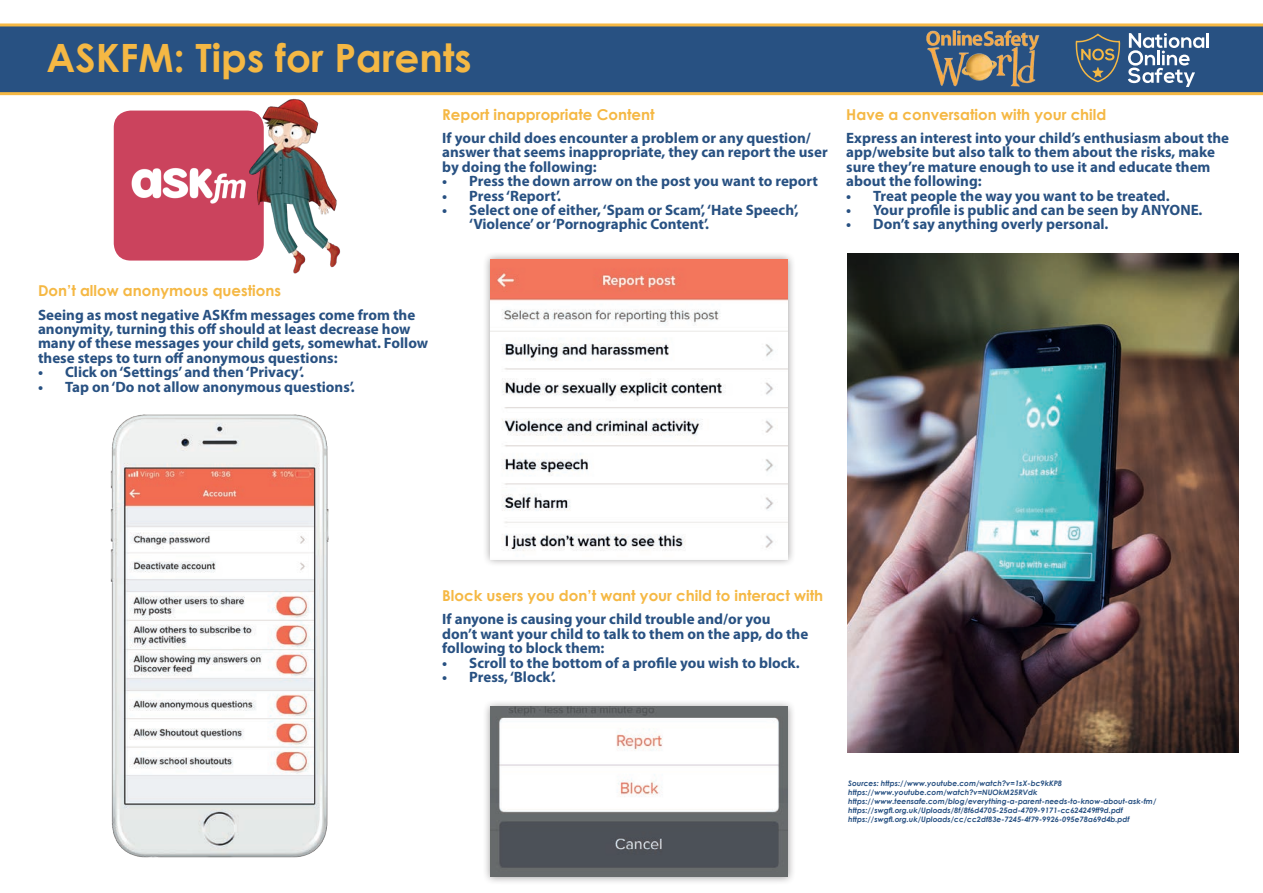
<style>
.page{position:relative;width:1263px;height:893px;background:#fff}
.page>*{position:absolute;margin:0;border:0;box-sizing:border-box;transform-origin:0 0}
.t1{font:700 39px "Century Gothic";color:#f5b844}
.t2{font:700 15px/14.4px "Myriad Pro";color:#285182}
.t3{font:700 15px "Century Gothic";color:#f5b844}
.t4{font:italic 700 7.5px/9px "Century Gothic";color:#285182}
</style>
<div class="page">
<img style="left:114px;top:111px;width:128px;height:150px">
<svg style="left:0;top:23px;width:1263px;height:72px;background:#3d5c7d"></svg>
<hr style="left:1206px;top:33px;width:3px;height:15px;background:#fff">
<svg style="left:1128px;top:33px;width:76px;height:54px"></svg>
<svg style="left:1075px;top:33px;width:46px;height:58px;background:#4a6277"></svg>
<img style="left:242px;top:95px;width:111px;height:179px">
<img style="left:923px;top:29px;width:118px;height:58px">
<img style="left:110px;top:414px;width:219px;height:444px">
<div style="left:482px;top:251px;width:314px;height:317px;background:#231f20;opacity:.45"></div>
<img style="left:490px;top:259px;width:298px;height:300px">
<div style="left:482px;top:699px;width:314px;height:186px;background:#231f20;opacity:.45"></div>
<img style="left:490px;top:707px;width:298px;height:170px">
<img style="left:847px;top:253px;width:391px;height:500px">
<h1 class="t1" style="left:47px;top:28px;width:427px">ASKFM: Tips for Parents</h1>
<p class="t3" style="left:442px;top:103px;width:214px">Report inappropriate Content</p>
<p class="t2" style="left:442px;top:131px;width:387px">If your child does encounter a problem or any question/ answer that seems inappropriate, they can report the user by doing the following:</p>
<p class="t2" style="left:442px;top:174px;width:377px">• Press the down arrow on the post you want to report</p>
<p class="t2" style="left:442px;top:189px;width:120px">• Press ‘Report’.</p>
<p class="t2" style="left:469px;top:203px;width:331px;text-indent:-27px">• Select one of either, ‘Spam or Scam’, ‘Hate Speech’, ‘Violence’ or ‘Pornographic Content’.</p>
<p class="t3" style="left:846px;top:103px;width:262px">Have a conversation with your child</p>
<p class="t2" style="left:846px;top:131px;width:384px">Express an interest into your child’s enthusiasm about the app/website but also talk to them about the risks, make sure they’re mature enough to use it and educate them about the following:</p>
<p class="t2" style="left:846px;top:189px;width:325px">• Treat people the way you want to be treated.</p>
<p class="t2" style="left:846px;top:203px;width:358px">• Your profile is public and can be seen by ANYONE.</p>
<p class="t2" style="left:846px;top:217px;width:264px">• Don’t say anything overly personal.</p>
<p class="t3" style="left:38px;top:279px;width:245px">Don’t allow anonymous questions</p>
<p class="t2" style="left:38px;top:307px;width:392px">Seeing as most negative ASKfm messages come from the anonymity, turning this off should at least decrease how many of these messages your child gets, somewhat. Follow these steps to turn off anonymous questions:</p>
<p class="t2" style="left:38px;top:365px;width:267px">• Click on ‘Settings’ and then ‘Privacy’.</p>
<p class="t2" style="left:38px;top:379px;width:318px">• Tap on ‘Do not allow anonymous questions’.</p>
<p class="t3" style="left:442px;top:584px;width:382px">Block users you don’t want your child to interact with</p>
<p class="t2" style="left:442px;top:612px;width:367px">If anyone is causing your child trouble and/or you don’t want your child to talk to them on the app, do the following to block them:</p>
<p class="t2" style="left:442px;top:655px;width:359px">• Scroll to the bottom of a profile you wish to block.</p>
<p class="t2" style="left:442px;top:670px;width:115px">• Press, ‘Block’.</p>
<p class="t4" style="left:848px;top:778px;width:310px">Sources: https://www.youtube.com/watch?v=1sX-bc9kKP8 https://www.youtube.com/watch?v=NUOkM25RVdk https://www.teensafe.com/blog/everything-a-parent-needs-to-know-about-ask-fm/ https://swgfl.org.uk/Uploads/8f/8f6d4705-25ad-4709-9171-cc624249ff9d.pdf https://swgfl.org.uk/Uploads/cc/cc2df83e-7245-4f79-9926-095e78a69d4b.pdf</p>
</div>
